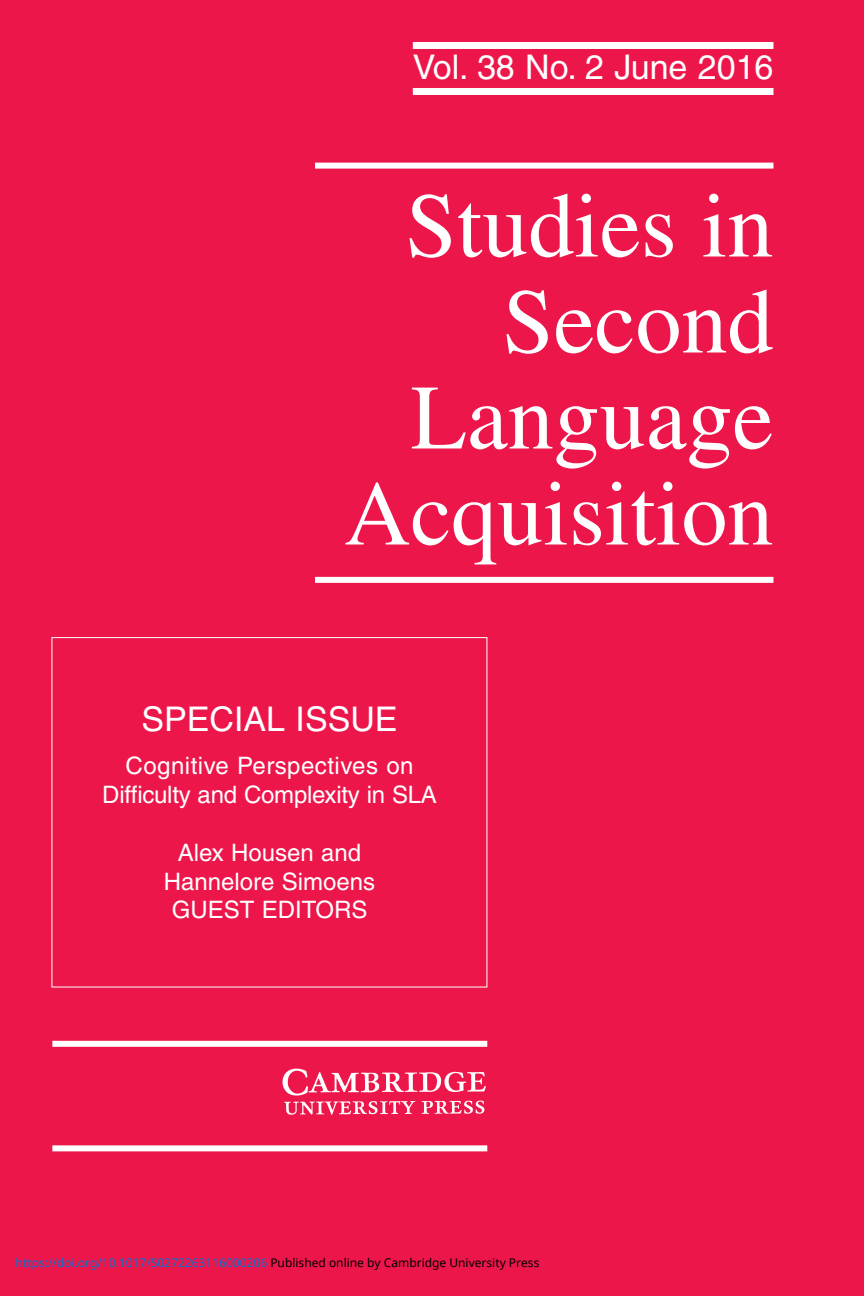
<style>
.page{position:relative;width:864px;height:1296px;background:#ed164b}
.page>*{position:absolute;margin:0;border:0;box-sizing:border-box;transform-origin:0 0}
.t1{font:92px/96px "Times";color:#fff;text-align:right}
.t2{font:34px "Helvetica";color:#fff}
.t3{font:24px/28.8px "Helvetica";color:#fff;text-align:center}
.t4{font:12px "Noto Sans";color:#0172cf}
.s1{color:#000}
</style>
<div class="page">
<div style="left:315px;top:577px;width:459px;height:6px;background:#fff"></div>
<div style="left:315px;top:163px;width:459px;height:6px;background:#fff"></div>
<div style="left:52px;top:1041px;width:435px;height:6px;background:#fff"></div>
<div style="left:52px;top:1145px;width:435px;height:6px;background:#fff"></div>
<img style="left:282px;top:1068px;width:204px;height:47px">
<div style="left:413px;top:42px;width:361px;height:7px;background:#fff"></div>
<div style="left:413px;top:88px;width:361px;height:7px;background:#fff"></div>
<p class="t2" style="left:413px;top:55px;width:362px">Vol. 38 No. 2 June 2016</p>
<p class="t1" style="left:344px;top:186px;width:431px">Studies in<br>Second<br>Language<br>Acquisition</p>
<p class="t2" style="left:142px;top:706px;width:258px">SPECIAL ISSUE</p>
<p class="t3" style="left:102px;top:754px;width:336px">Cognitive Perspectives on<br>Difficulty and Complexity in SLA</p>
<p class="t3" style="left:164px;top:840px;width:213px">Alex Housen and<br>Hannelore Simoens<br>GUEST EDITORS</p>
<p class="t4" style="left:16px;top:1255px;width:525px">https://doi.org/10.1017/S0272263116000206 <span class="s1">Published online by Cambridge University Press</span></p>
</div>
